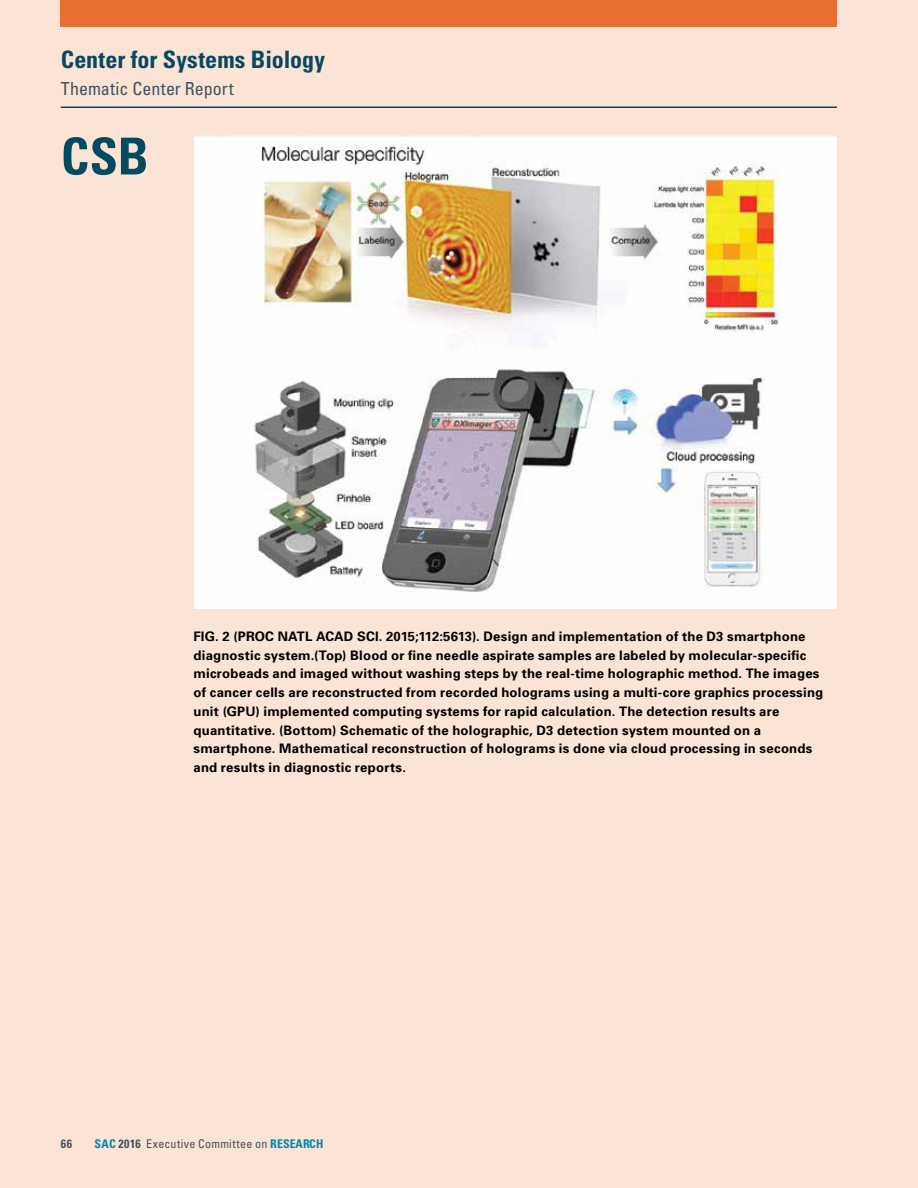
<style>
.page{position:relative;width:918px;height:1188px;background:#fbe4d5}
.page>*{position:absolute;margin:0;border:0;box-sizing:border-box;transform-origin:0 0}
.t1{font:700 condensed 51px "Univers";color:#044a60}
.t2{font:700 condensed 24px "Univers";letter-spacing:.005em;color:#044a60}
.t3{font:condensed 18px "Univers";color:#41535d}
.t4{font:700 13.2px/18.8px "Univers";letter-spacing:.02em;color:#000}
.t5{font:condensed 12px "Univers";letter-spacing:.02em;color:#41535d}
.t6{font:700 condensed 12px "Univers";color:#41535d}
.s1{font-weight:700;color:#008ab0}
.s2{font-weight:700}
</style>
<div class="page">
<hr style="left:61px;top:106px;width:776px;height:2px;background:#044a60">
<div style="left:61px;top:0;width:776px;height:27px;background:#e86e31"></div>
<img style="left:194px;top:135px;width:643px;height:474px">
<h2 class="t2" style="left:61px;top:44px;width:266px">Center for Systems Biology</h2>
<h3 class="t3" style="left:61px;top:77px;width:174px">Thematic Center Report</h3>
<h1 class="t1" style="left:61px;top:125px;width:90px">CSB</h1>
<p class="t4" style="left:194px;top:626px;width:631px">FIG. 2 (PROC NATL ACAD SCI. 2015;112:5613). Design and implementation of the D3 smartphone diagnostic system.(Top) Blood or fine needle aspirate samples are labeled by molecular-specific microbeads and imaged without washing steps by the real-time holographic method. The images of cancer cells are reconstructed from recorded holograms using a multi-core graphics processing unit (GPU) implemented computing systems for rapid calculation. The detection results are quantitative. (Bottom) Schematic of the holographic, D3 detection system mounted on a smartphone. Mathematical reconstruction of holograms is done via cloud processing in seconds and results in diagnostic reports.</p>
<p class="t6" style="left:61px;top:1136px;width:13px">66</p>
<p class="t5" style="left:94px;top:1136px;width:230px"><span class="s1">SAC</span> <span class="s2">2016</span> Executive Committee on <span class="s1">RESEARCH</span></p>
</div>
